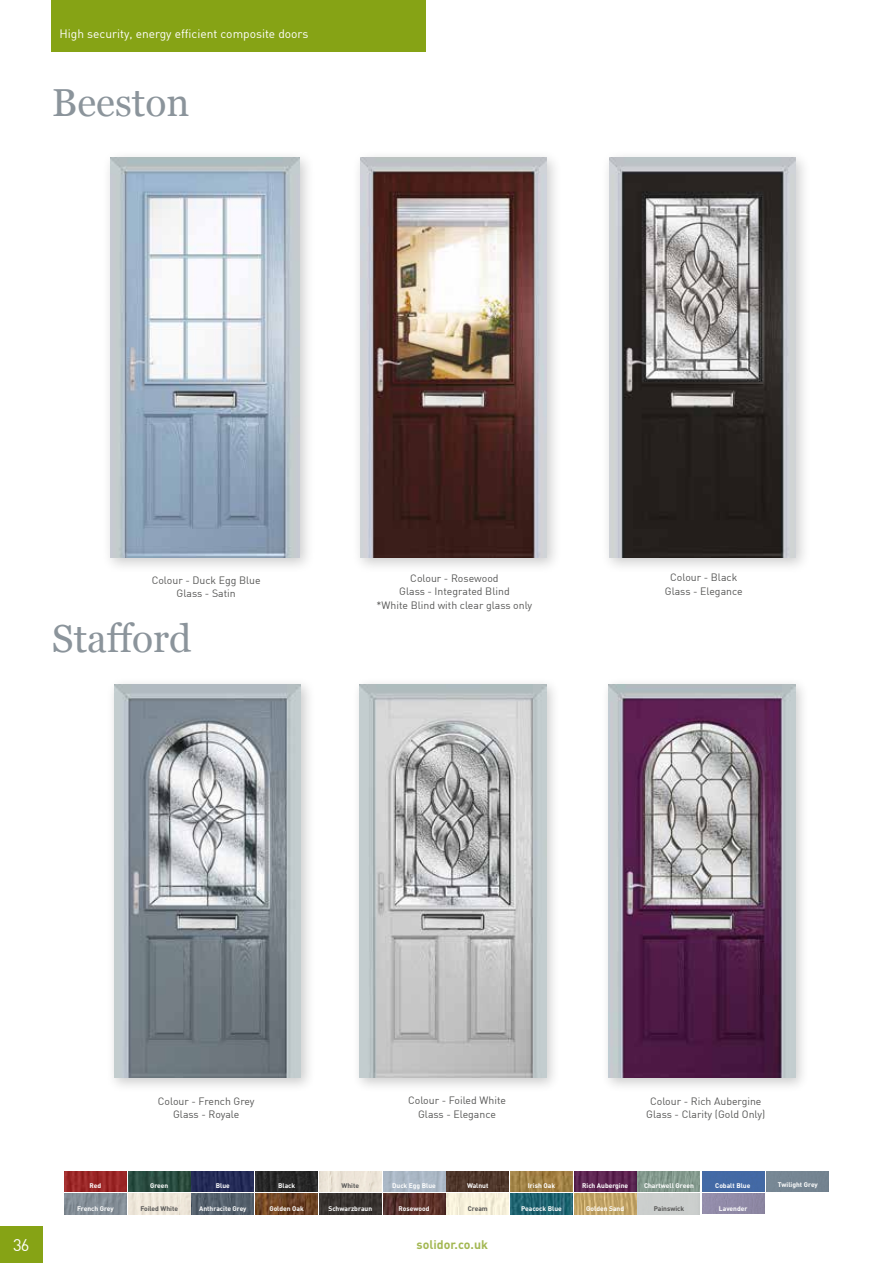
<style>
.page{position:relative;width:893px;height:1263px;background:#fff}
.page>*{position:absolute;margin:0;border:0;box-sizing:border-box;transform-origin:0 0}
.t1{font:39px "Georgia";color:#8b949b}
.t2{font:16.65px "DIN";color:#fff}
.t3{font:700 12.3px "DIN";color:#a4b853}
.t4{font:12px "DIN";color:#fff}
.t5{font:10.5px/13.5px "DIN";color:#575756;text-align:center}
.t6{font:700 6.75px "DIN";color:#fff}
.t7{font:700 6.75px "DIN";color:#575756}
</style>
<div class="page">
<div style="left:0;top:1226px;width:43px;height:37px;background:#86a315"></div>
<div style="left:51px;top:0;width:374px;height:51px;background:#86a315"></div>
<div style="left:106px;top:677px;width:209px;height:416px;background:#000;opacity:.2"></div>
<img style="left:114px;top:684px;width:187px;height:394px">
<div style="left:352px;top:677px;width:209px;height:416px;background:#000;opacity:.2"></div>
<img style="left:360px;top:684px;width:186px;height:394px">
<div style="left:601px;top:677px;width:209px;height:416px;background:#000;opacity:.2"></div>
<img style="left:608px;top:684px;width:187px;height:394px">
<div style="left:102px;top:150px;width:213px;height:424px;background:#000;opacity:.2"></div>
<img style="left:110px;top:157px;width:190px;height:400px">
<div style="left:352px;top:150px;width:210px;height:424px;background:#000;opacity:.2"></div>
<img style="left:360px;top:157px;width:187px;height:400px">
<div style="left:601px;top:150px;width:210px;height:424px;background:#000;opacity:.2"></div>
<img style="left:609px;top:157px;width:187px;height:400px">
<img style="left:638px;top:1171px;width:62px;height:43px">
<img style="left:256px;top:1171px;width:125px;height:43px">
<img style="left:192px;top:1171px;width:62px;height:43px">
<img style="left:128px;top:1171px;width:62px;height:43px">
<img style="left:64px;top:1171px;width:62px;height:43px">
<img style="left:447px;top:1171px;width:125px;height:43px">
<img style="left:383px;top:1171px;width:62px;height:43px">
<img style="left:574px;top:1171px;width:62px;height:43px">
<img style="left:702px;top:1171px;width:62px;height:43px">
<p class="t4" style="left:60px;top:26px;width:250px">High security, energy efficient composite doors</p>
<h1 class="t1" style="left:52px;top:74px;width:139px">Beeston</h1>
<p class="t5" style="left:152px;top:573px;width:111px">Colour - Duck Egg Blue<br>Glass - Satin</p>
<p class="t5" style="left:377px;top:571px;width:157px">Colour - Rosewood<br>Glass - Integrated Blind<br>*White Blind with clear glass only</p>
<p class="t5" style="left:665px;top:571px;width:79px">Colour - Black<br>Glass - Elegance</p>
<h1 class="t1" style="left:52px;top:610px;width:141px">Stafford</h1>
<p class="t5" style="left:158px;top:1094px;width:98px">Colour - French Grey<br>Glass - Royale</p>
<p class="t5" style="left:408px;top:1093px;width:99px">Colour - Foiled White<br>Glass - Elegance</p>
<p class="t5" style="left:646px;top:1094px;width:121px">Colour - Rich Aubergine<br>Glass - Clarity (Gold Only)</p>
<p class="t6" style="left:90px;top:1181px;width:13px">Red</p>
<p class="t6" style="left:150px;top:1181px;width:20px">Green</p>
<p class="t6" style="left:216px;top:1181px;width:16px">Blue</p>
<p class="t6" style="left:278px;top:1181px;width:19px">Black</p>
<p class="t7" style="left:342px;top:1181px;width:19px">White</p>
<p class="t6" style="left:392px;top:1181px;width:45px">Duck Egg Blue</p>
<p class="t6" style="left:467px;top:1181px;width:23px">Walnut</p>
<p class="t6" style="left:528px;top:1181px;width:29px">Irish Oak</p>
<p class="t6" style="left:582px;top:1181px;width:48px">Rich Aubergine</p>
<p class="t6" style="left:644px;top:1181px;width:51px">Chartwell Green</p>
<p class="t6" style="left:77px;top:1204px;width:38px">French Grey</p>
<p class="t7" style="left:140px;top:1204px;width:39px">Foiled White</p>
<p class="t6" style="left:199px;top:1204px;width:49px">Anthracite Grey</p>
<p class="t6" style="left:269px;top:1204px;width:36px">Golden Oak</p>
<p class="t6" style="left:328px;top:1204px;width:45px">Schwarzbraun</p>
<p class="t6" style="left:399px;top:1204px;width:32px">Rosewood</p>
<p class="t7" style="left:468px;top:1204px;width:22px">Cream</p>
<p class="t6" style="left:521px;top:1204px;width:42px">Peacock Blue</p>
<p class="t6" style="left:586px;top:1204px;width:40px">Golden Sand</p>
<p class="t7" style="left:654px;top:1204px;width:32px">Painswick</p>
<h2 class="t2" style="left:13px;top:1234px;width:18px">36</h2>
<p class="t3" style="left:417px;top:1236px;width:73px">solidor.co.uk</p>
<p class="t6" style="left:715px;top:1181px;width:37px">Cobalt Blue</p>
<p class="t6" style="left:719px;top:1204px;width:30px">Lavender</p>
<p class="t6" style="left:778px;top:1180px;width:41px">Twilight Grey</p>
</div>
